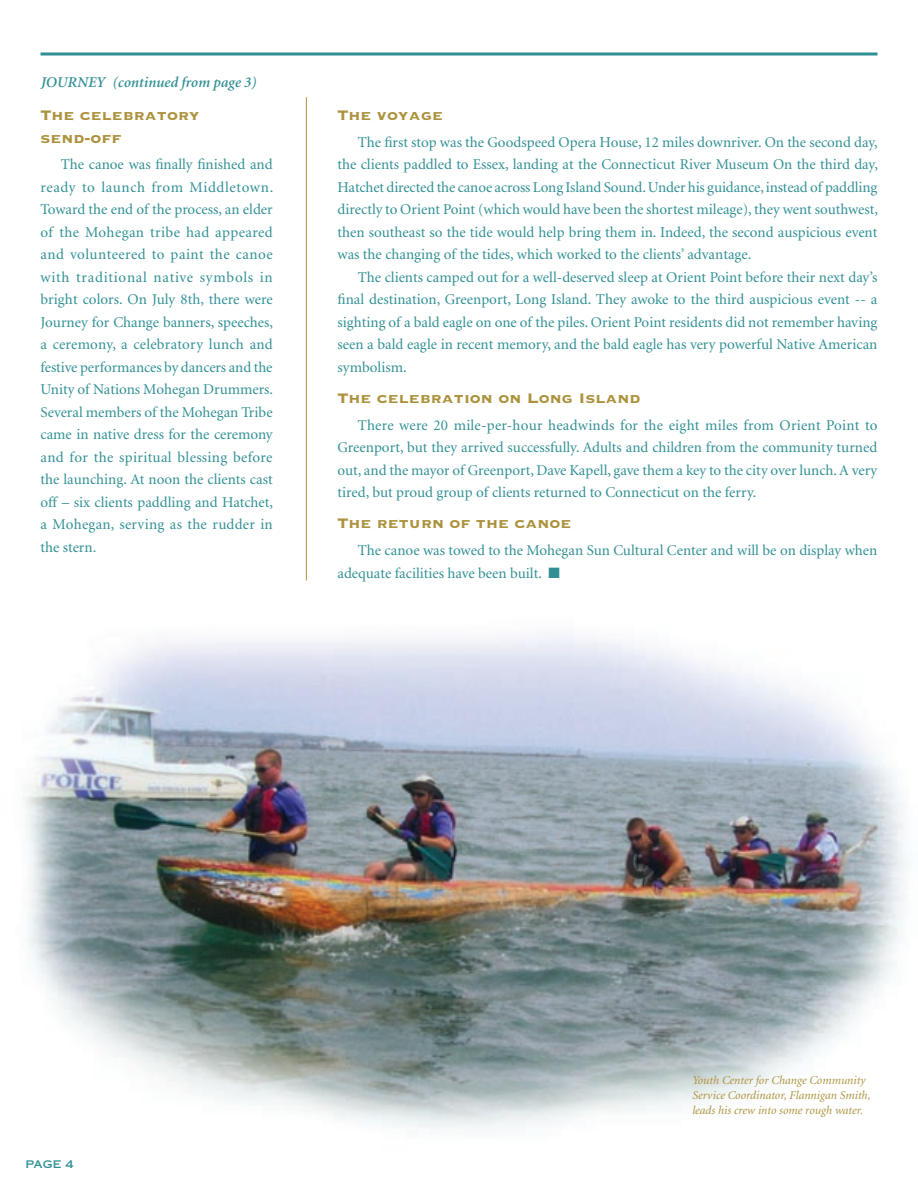
<style>
.page{position:relative;width:918px;height:1188px;background:#fff}
.page>*{position:absolute;margin:0;border:0;box-sizing:border-box;transform-origin:0 0}
.t1{font:18px/22.5px "Copperplate Thirty Three BC";color:#ac923c}
.t2{font:15px/22.5px "Minion";color:#308f94;text-align:justify}
.t3{font:italic 600 15px "Minion";color:#308f94}
.t4{font:italic 12px/15px "Minion";color:#ac923c}
.t5{font:10.5px "Copperplate Thirty One AB";color:#308f94}
</style>
<div class="page">
<img style="left:23px;top:555px;width:886px;height:575px">
<hr style="left:306px;top:97px;width:1px;height:483px;background:#ac923c">
<svg style="left:40px;top:52px;width:838px;height:4px;background:#63aaae"></svg>
<p class="t3" style="left:40px;top:74px;width:217px">JOURNEY (continued from page 3)</p>
<p class="t1" style="left:40px;top:104px;width:161px">The celebratory send-off</p>
<p class="t2" style="left:40px;top:154px;width:234px;text-indent:20px">The canoe was finally finished and ready to launch from Middletown.<br>Toward the end of the process, an elder of the Mohegan tribe had appeared and volunteered to paint the canoe with traditional native symbols in bright colors. On July 8th, there were Journey for Change banners, speeches, a ceremony, a celebratory lunch and festive performances by dancers and the Unity of Nations Mohegan Drummers.<br>Several members of the Mohegan Tribe came in native dress for the ceremony and for the spiritual blessing before the launching. At noon the clients cast off – six clients paddling and Hatchet, a Mohegan, serving as the rudder in the stern.</p>
<p class="t1" style="left:338px;top:104px;width:107px">The voyage</p>
<p class="t2" style="left:337px;top:131px;width:542px;text-indent:20px">The first stop was the Goodspeed Opera House, 12 miles downriver. On the second day, the clients paddled to Essex, landing at the Connecticut River Museum On the third day, Hatchet directed the canoe across Long Island Sound. Under his guidance, instead of paddling directly to Orient Point (which would have been the shortest mileage), they went southwest, then southeast so the tide would help bring them in. Indeed, the second auspicious event was the changing of the tides, which worked to the clients’ advantage.</p>
<p class="t2" style="left:337px;top:266px;width:542px;text-indent:20px">The clients camped out for a well-deserved sleep at Orient Point before their next day’s final destination, Greenport, Long Island. They awoke to the third auspicious event -- a sighting of a bald eagle on one of the piles. Orient Point residents did not remember having seen a bald eagle in recent memory, and the bald eagle has very powerful Native American symbolism.</p>
<p class="t1" style="left:338px;top:387px;width:305px">The celebration on Long Island</p>
<p class="t2" style="left:337px;top:414px;width:542px;text-indent:20px">There were 20 mile-per-hour headwinds for the eight miles from Orient Point to Greenport, but they arrived successfully. Adults and children from the community turned out, and the mayor of Greenport, Dave Kapell, gave them a key to the city over lunch. A very tired, but proud group of clients returned to Connecticut on the ferry.</p>
<p class="t1" style="left:338px;top:512px;width:235px">The return of the canoe</p>
<p class="t2" style="left:337px;top:540px;width:541px;text-indent:20px">The canoe was towed to the Mohegan Sun Cultural Center and will be on display when adequate facilities have been built. ■</p>
<p class="t5" style="left:26px;top:1158px;width:50px">PAGE 4</p>
<p class="t4" style="left:692px;top:1073px;width:180px">Youth Center for Change Community<br>Service Coordinator, Flannigan Smith, leads his crew into some rough water.</p>
</div>
